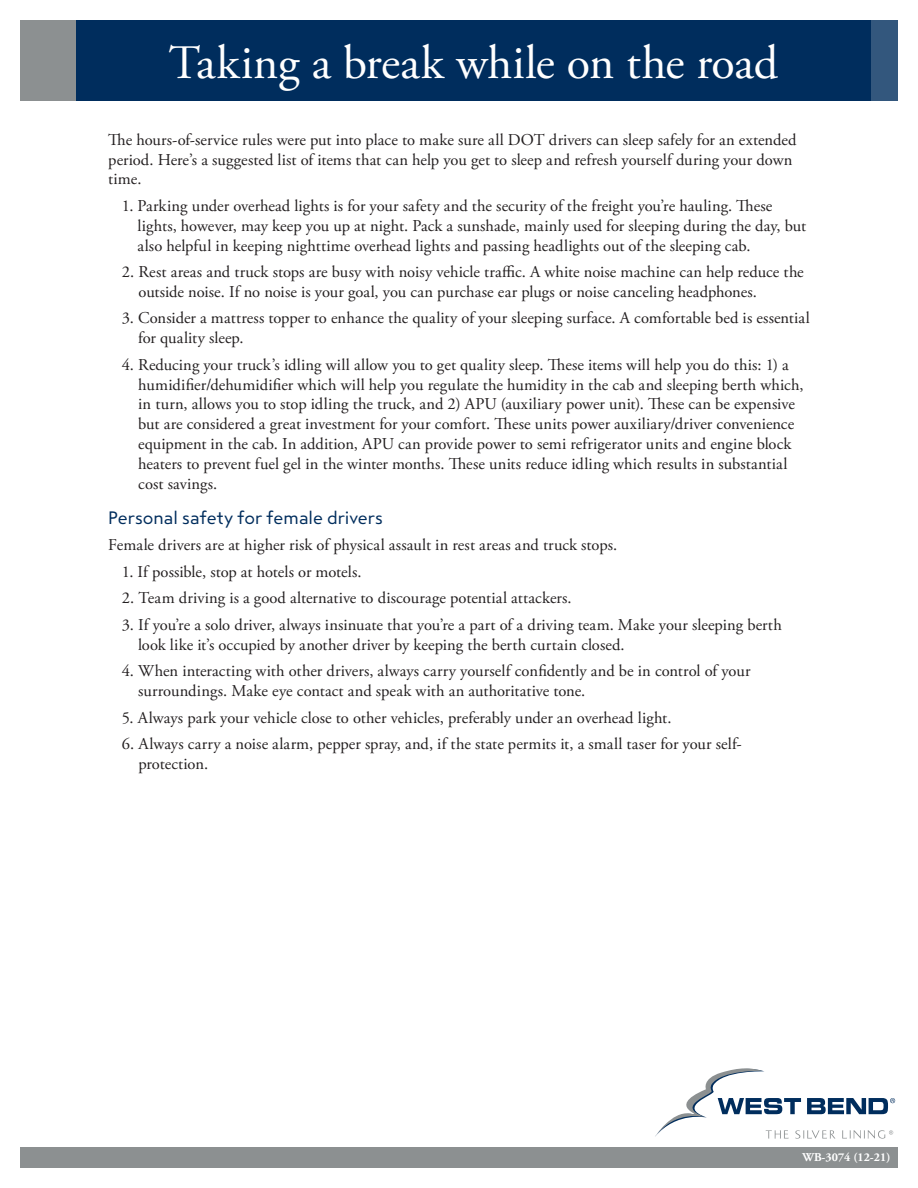
<style>
.page{position:relative;width:918px;height:1188px;background:#fff}
.page>*{position:absolute;margin:0;border:0;box-sizing:border-box;transform-origin:0 0}
.t1{font:48px "Adobe Garamond Pro";letter-spacing:-.005em;color:#fff}
.t2{font:18px "Steagal Re";color:#002d5d}
.t3{font:16.5px/19.8px "Adobe Garamond Pro";letter-spacing:.005em;color:#231f20}
.t4{font:700 12px "Adobe Garamond Pro";color:#fff}
</style>
<div class="page">
<div style="left:76px;top:20px;width:795px;height:81px;background:#002d5d"></div>
<div style="left:871px;top:20px;width:27px;height:81px;background:#33577d"></div>
<div style="left:20px;top:20px;width:56px;height:81px;background:#8c9091"></div>
<div style="left:20px;top:1148px;width:878px;height:20px;background:#8c9091"></div>
<svg style="left:655px;top:1068px;width:240px;height:71px"></svg>
<h1 class="t1" style="left:169px;top:34px;width:611px">Taking a break while on the road</h1>
<p class="t3" style="left:108px;top:130px;width:690px">The hours-of-service rules were put into place to make sure all DOT drivers can sleep safely for an extended period. Here’s a suggested list of items that can help you get to sleep and refresh yourself during your down time.</p>
<p class="t3" style="left:138px;top:196px;width:670px;text-indent:-16px">1. Parking under overhead lights is for your safety and the security of the freight you’re hauling. These lights, however, may keep you up at night. Pack a sunshade, mainly used for sleeping during the day, but also helpful in keeping nighttime overhead lights and passing headlights out of the sleeping cab.</p>
<p class="t3" style="left:139px;top:263px;width:667px;text-indent:-17px">2. Rest areas and truck stops are busy with noisy vehicle traffic. A white noise machine can help reduce the outside noise. If no noise is your goal, you can purchase ear plugs or noise canceling headphones.</p>
<p class="t3" style="left:138px;top:309px;width:673px;text-indent:-16px">3. Consider a mattress topper to enhance the quality of your sleeping surface. A comfortable bed is essential for quality sleep.</p>
<p class="t3" style="left:138px;top:355px;width:667px;text-indent:-16px">4. Reducing your truck’s idling will allow you to get quality sleep. These items will help you do this: 1) a humidifier/dehumidifier which will help you regulate the humidity in the cab and sleeping berth which, in turn, allows you to stop idling the truck, and 2) APU (auxiliary power unit). These can be expensive but are considered a great investment for your comfort. These units power auxiliary/driver convenience equipment in the cab. In addition, APU can provide power to semi refrigerator units and engine block heaters to prevent fuel gel in the winter months. These units reduce idling which results in substantial cost savings.</p>
<p class="t2" style="left:108px;top:508px;width:276px">Personal safety for female drivers</p>
<p class="t3" style="left:108px;top:536px;width:511px">Female drivers are at higher risk of physical assault in rest areas and truck stops.</p>
<p class="t3" style="left:122px;top:562px;width:241px">1. If possible, stop at hotels or motels.</p>
<p class="t3" style="left:122px;top:589px;width:451px">2. Team driving is a good alternative to discourage potential attackers.</p>
<p class="t3" style="left:138px;top:615px;width:645px;text-indent:-16px">3. If you’re a solo driver, always insinuate that you’re a part of a driving team. Make your sleeping berth look like it’s occupied by another driver by keeping the berth curtain closed.</p>
<p class="t3" style="left:138px;top:662px;width:614px;text-indent:-16px">4. When interacting with other drivers, always carry yourself confidently and be in control of your surroundings. Make eye contact and speak with an authoritative tone.</p>
<p class="t3" style="left:122px;top:708px;width:551px">5. Always park your vehicle close to other vehicles, preferably under an overhead light.</p>
<p class="t3" style="left:138px;top:735px;width:605px;text-indent:-17px">6. Always carry a noise alarm, pepper spray, and, if the state permits it, a small taser for your self&shy;protection.</p>
<p class="t4" style="left:803px;top:1150px;width:89px">WB-3074 (12-21)</p>
</div>
